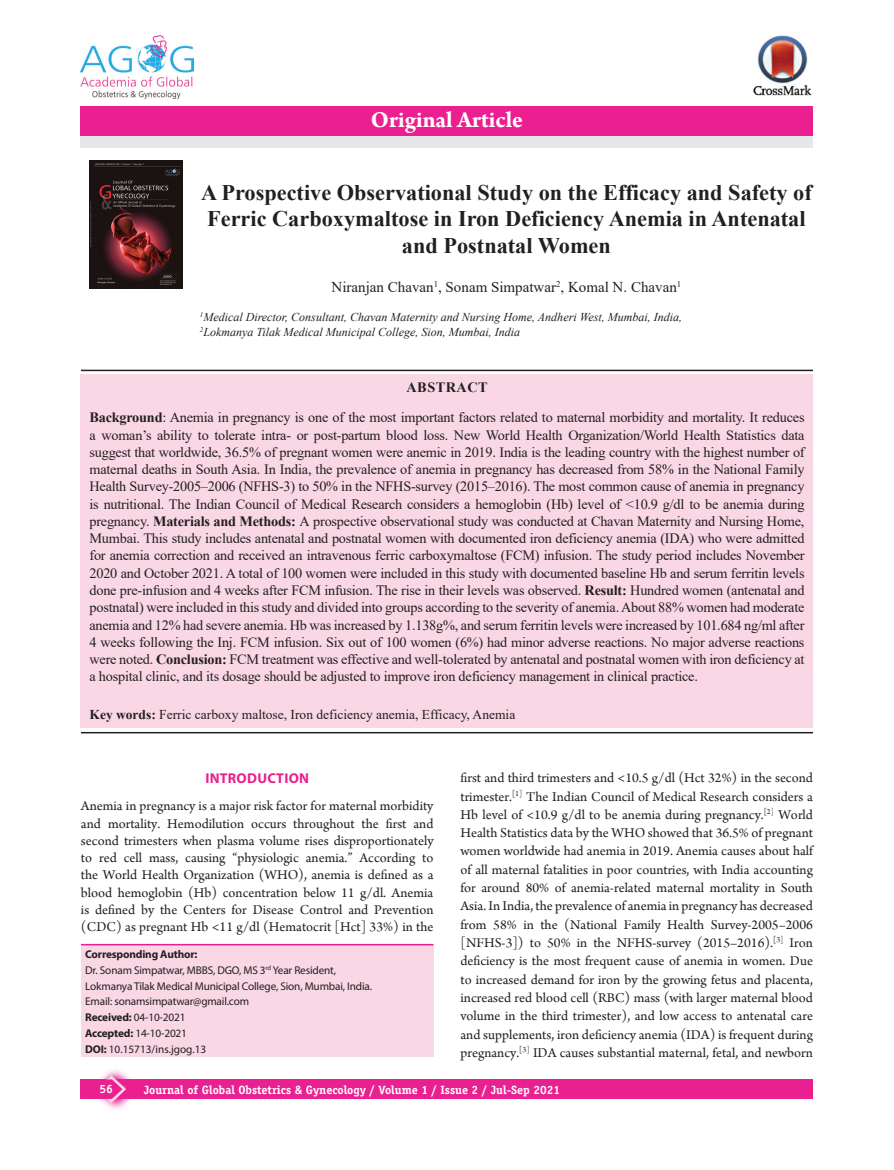
<style>
.page{position:relative;width:894px;height:1170px;background:#fff}
.page>*{position:absolute;margin:0;border:0;box-sizing:border-box;transform-origin:0 0}
.AH{font:700 24px "Arno Pro";color:#fff}
.AT{font:700 22.35px/26.7px "Times New Roman";color:#231f20;text-align:center}
.AU{font:15px "Times New Roman";color:#231f20}
.ABS{font:14.25px/17.2px "Times New Roman";letter-spacing:-.015em;color:#231f20;text-align:justify}
.TXFL{font:14.25px/18.3px "Arno Pro";color:#231f20;text-align:justify}
.t1{font:700 14.25px "Myriad Pro";letter-spacing:.02em;color:#ea1f90}
.ABSH{font:700 14.25px "Times New Roman";letter-spacing:.035em;color:#231f20}
.KWD{font:13.5px "Times New Roman";color:#231f20}
.AFF{font:italic 12px/15px "Times New Roman";color:#231f20}
.AH-2{font:700 12px "Officina Serif";color:#fff}
.ADD{font:11.25px/15.8px "Myriad Pro";letter-spacing:-.015em;color:#231f20}
.s1{font-weight:700}
</style>
<div class="page">
<div style="left:81px;top:1079px;width:731px;height:20px;background:#ea1f90"></div>
<svg style="left:104px;top:1070px;width:27px;height:39px"></svg>
<svg style="left:99px;top:1075px;width:27px;height:28px"></svg>
<img style="left:753px;top:35px;width:59px;height:61px">
<div style="left:81px;top:374px;width:731px;height:353px;background:#f9d7e5"></div>
<hr style="left:81px;top:370px;width:731px;height:1px;background:#231f20">
<hr style="left:81px;top:732px;width:731px;height:1px;background:#231f20">
<div style="left:81px;top:132px;width:731px;height:16px;background:#e6e7e9"></div>
<div style="left:81px;top:106px;width:731px;height:30px;background:#ea1f90"></div>
<img style="left:81px;top:35px;width:112px;height:64px">
<img style="left:89px;top:160px;width:94px;height:128px">
<div style="left:81px;top:945px;width:352px;height:112px;background:#f9d7e5"></div>
<hr style="left:81px;top:944px;width:352px;height:1px;background:#ea1f90">
<p class="AH" style="left:371px;top:105px;width:153px">Original Article</p>
<p class="AT" style="left:201px;top:178px;width:612px">A Prospective Observational Study on the Efficacy and Safety of<br>Ferric Carboxymaltose in Iron Deficiency Anemia in Antenatal and Postnatal Women</p>
<p class="AU" style="left:331px;top:277px;width:351px">Niranjan Chavan<sup>1</sup>, Sonam Simpatwar<sup>2</sup>, Komal N. Chavan<sup>1</sup></p>
<p class="AFF" style="left:200px;top:309px;width:484px"><sup>1</sup>Medical Director, Consultant, Chavan Maternity and Nursing Home, Andheri West, Mumbai, India,<br><sup>2</sup>Lokmanya Tilak Medical Municipal College, Sion, Mumbai, India</p>
<p class="ABSH" style="left:406px;top:377px;width:83px">ABSTRACT</p>
<p class="ABS" style="left:89px;top:408px;width:716px"><span class="s1">Background</span>: Anemia in pregnancy is one of the most important factors related to maternal morbidity and mortality. It reduces a woman’s ability to tolerate intra- or post-partum blood loss. New World Health Organization/World Health Statistics data suggest that worldwide, 36.5% of pregnant women were anemic in 2019. India is the leading country with the highest number of maternal deaths in South Asia. In India, the prevalence of anemia in pregnancy has decreased from 58% in the National Family Health Survey-2005–2006 (NFHS-3) to 50% in the NFHS-survey (2015–2016). The most common cause of anemia in pregnancy is nutritional. The Indian Council of Medical Research considers a hemoglobin (Hb) level of &lt;10.9 g/dl to be anemia during pregnancy. <span class="s1">Materials and Methods:</span> A prospective observational study was conducted at Chavan Maternity and Nursing Home, Mumbai. This study includes antenatal and postnatal women with documented iron deficiency anemia (IDA) who were admitted for anemia correction and received an intravenous ferric carboxymaltose (FCM) infusion. The study period includes November 2020 and October 2021. A total of 100 women were included in this study with documented baseline Hb and serum ferritin levels done pre-infusion and 4 weeks after FCM infusion. The rise in their levels was observed. <span class="s1">Result:</span> Hundred women (antenatal and postnatal) were included in this study and divided into groups according to the severity of anemia. About 88% women had moderate anemia and 12% had severe anemia. Hb was increased by 1.138g%, and serum ferritin levels were increased by 101.684 ng/ml after 4 weeks following the Inj. FCM infusion. Six out of 100 women (6%) had minor adverse reactions. No major adverse reactions were noted. <span class="s1">Conclusion:</span> FCM treatment was effective and well-tolerated by antenatal and postnatal women with iron deficiency at a hospital clinic, and its dosage should be adjusted to improve iron deficiency management in clinical practice.</p>
<p class="KWD" style="left:89px;top:705px;width:427px"><span class="s1">Key words:</span> Ferric carboxy maltose, Iron deficiency anemia, Efficacy, Anemia</p>
<h1 class="t1" style="left:205px;top:769px;width:105px">INTRODUCTION</h1>
<p class="TXFL" style="left:81px;top:798px;width:354px;line-height:17.2px">Anemia in pregnancy is a major risk factor for maternal morbidity and mortality. Hemodilution occurs throughout the first and second trimesters when plasma volume rises disproportionately to red cell mass, causing “physiologic anemia.” According to the World Health Organization (WHO), anemia is defined as a blood hemoglobin (Hb) concentration below 11 g/dl. Anemia is defined by the Centers for Disease Control and Prevention (CDC) as pregnant Hb &lt;11 g/dl (Hematocrit [Hct] 33%) in the</p>
<p class="ADD" style="left:85px;top:946px;width:288px"><span class="s1">Corresponding Author:<br></span>Dr. Sonam Simpatwar, MBBS, DGO, MS 3<sup>rd</sup> Year Resident, Lokmanya Tilak Medical Municipal College, Sion, Mumbai, India.<br>Email: sonamsimpatwar@gmail.com<br><span class="s1">Received:</span> 04-10-2021<br><span class="s1">Accepted:</span> 14-10-2021<br><span class="s1">DOI:</span> 10.15713/ins.jgog.13</p>
<p class="TXFL" style="left:460px;top:769px;width:354px">first and third trimesters and &lt;10.5 g/dl (Hct 32%) in the second trimester.<sup>[</sup><sup>1]</sup> The Indian Council of Medical Research considers a Hb level of &lt;10.9 g/dl to be anemia during pregnancy.<sup>[</sup><sup>2]</sup> World Health Statistics data by the WHO showed that 36.5% of pregnant women worldwide had anemia in 2019. Anemia causes about half of all maternal fatalities in poor countries, with India accounting for around 80% of anemia-related maternal mortality in South Asia. In India, the prevalence of anemia in pregnancy has decreased from 58% in the (National Family Health Survey-2005–2006 [NFHS-3]) to 50% in the NFHS-survey (2015–2016).<sup>[</sup><sup>3]</sup> Iron deficiency is the most frequent cause of anemia in women. Due to increased demand for iron by the growing fetus and placenta, increased red blood cell (RBC) mass (with larger maternal blood volume in the third trimester), and low access to antenatal care and supplements, iron deficiency anemia (IDA) is frequent during pregnancy.<sup>[</sup><sup>3]</sup> IDA causes substantial maternal, fetal, and newborn</p>
<p class="AH-2" style="left:100px;top:1081px;width:15px">56</p>
<p class="AH-2" style="left:144px;top:1082px;width:417px">Journal of Global Obstetrics &amp; Gynecology / Volume 1 / Issue 2 / Jul-Sep 2021</p>
</div>
